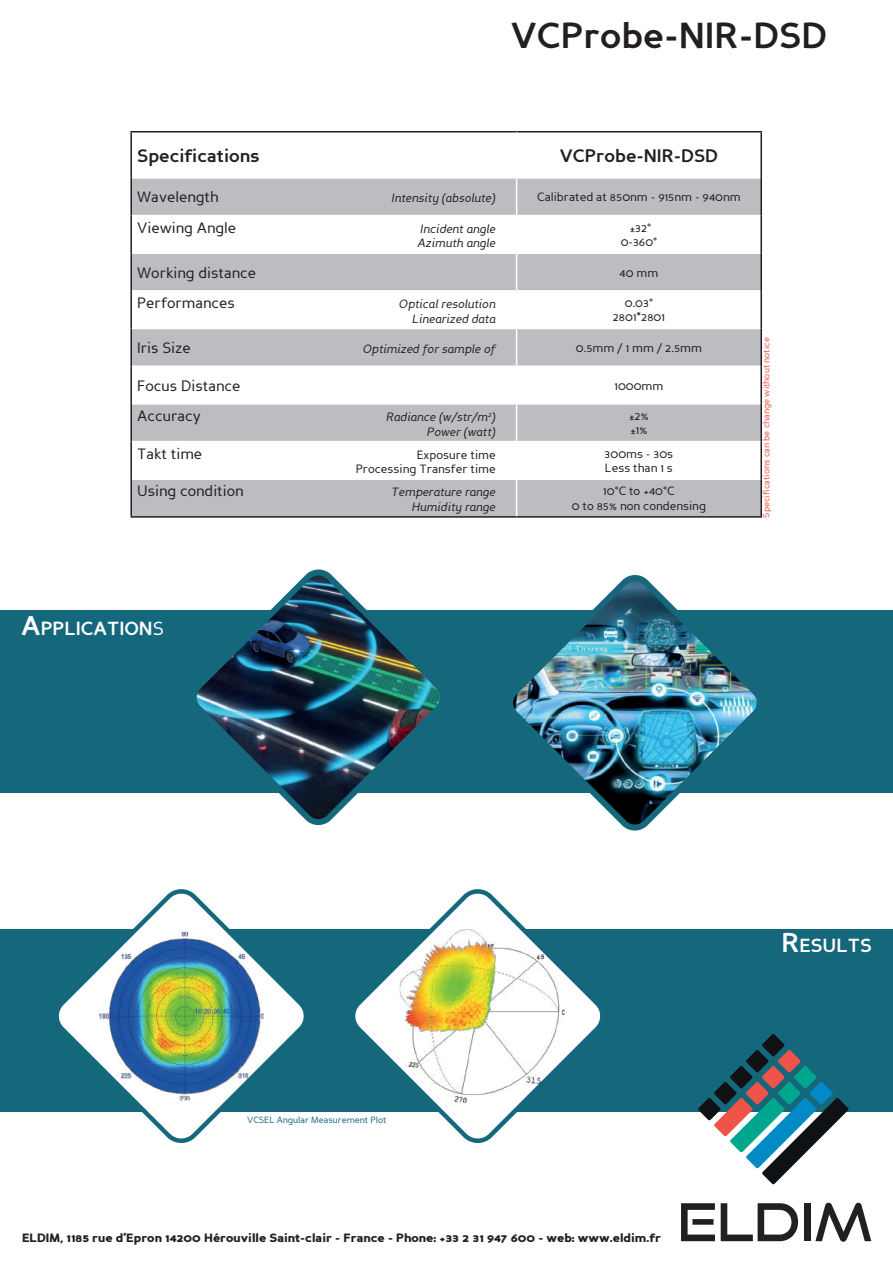
<style>
.page{position:relative;width:893px;height:1263px;background:#fff}
.page>*{position:absolute;margin:0;border:0;box-sizing:border-box;transform-origin:0 0}
.t1{font:700 36px "Perspective Sans";color:#231f20}
.t2{font:700 18.9px "Perspective Sans";color:#fff}
.t3{font:700 18px "Perspective Sans";color:#231f20}
.t4{font:15px "Perspective Sans";color:#231f20}
.t5{font:12px/14.4px "Perspective Sans";color:#231f20;text-align:center}
.t6{font:italic 12px/14.4px "Perspective Sans";color:#231f20;text-align:right}
.t7{font:900 12px "Perspective Sans";color:#231f20}
.t8{font:9px "Perspective Sans";color:#f05246}
.t9{font:9px "Perspective Sans";color:#15687c}
.s1{font-size:27px}
.s2{font-weight:400}
</style>
<div class="page">
<div style="left:0;top:610px;width:893px;height:183px;background:#15687c"></div>
<div style="left:0;top:929px;width:893px;height:183px;background:#15687c"></div>
<svg style="left:132px;top:132px;width:628px;height:1px"></svg>
<div style="left:132px;top:179px;width:628px;height:337px;background:#bcbdc0"></div>
<svg style="left:132px;top:216px;width:628px;height:262px"></svg>
<hr style="left:132px;top:215px;width:385px;height:1px;background:#fff">
<hr style="left:517px;top:215px;width:243px;height:1px;background:#fff">
<hr style="left:132px;top:252px;width:385px;height:2px;background:#fff">
<hr style="left:517px;top:252px;width:243px;height:2px;background:#fff">
<hr style="left:132px;top:290px;width:385px;height:2px;background:#fff">
<hr style="left:517px;top:290px;width:243px;height:2px;background:#fff">
<hr style="left:132px;top:328px;width:385px;height:1px;background:#fff">
<hr style="left:517px;top:328px;width:243px;height:1px;background:#fff">
<hr style="left:132px;top:365px;width:385px;height:2px;background:#fff">
<hr style="left:517px;top:365px;width:243px;height:2px;background:#fff">
<hr style="left:132px;top:403px;width:385px;height:2px;background:#fff">
<hr style="left:517px;top:403px;width:243px;height:2px;background:#fff">
<hr style="left:132px;top:441px;width:385px;height:1px;background:#fff">
<hr style="left:517px;top:441px;width:243px;height:1px;background:#fff">
<hr style="left:132px;top:478px;width:385px;height:2px;background:#fff">
<hr style="left:517px;top:478px;width:243px;height:2px;background:#fff">
<hr style="left:130px;top:131px;width:387px;height:1px;background:#231f20">
<hr style="left:130px;top:132px;width:2px;height:46px;background:#231f20">
<hr style="left:517px;top:131px;width:245px;height:1px;background:#231f20">
<hr style="left:760px;top:132px;width:2px;height:46px;background:#231f20">
<hr style="left:130px;top:178px;width:2px;height:38px;background:#231f20">
<hr style="left:760px;top:178px;width:2px;height:38px;background:#231f20">
<hr style="left:130px;top:216px;width:2px;height:37px;background:#231f20">
<hr style="left:760px;top:216px;width:2px;height:37px;background:#231f20">
<hr style="left:130px;top:253px;width:2px;height:38px;background:#231f20">
<hr style="left:760px;top:253px;width:2px;height:38px;background:#231f20">
<hr style="left:130px;top:291px;width:2px;height:38px;background:#231f20">
<hr style="left:760px;top:291px;width:2px;height:38px;background:#231f20">
<hr style="left:130px;top:329px;width:2px;height:37px;background:#231f20">
<hr style="left:760px;top:329px;width:2px;height:37px;background:#231f20">
<hr style="left:130px;top:366px;width:2px;height:38px;background:#231f20">
<hr style="left:760px;top:366px;width:2px;height:38px;background:#231f20">
<hr style="left:130px;top:404px;width:2px;height:38px;background:#231f20">
<hr style="left:760px;top:404px;width:2px;height:38px;background:#231f20">
<hr style="left:130px;top:442px;width:2px;height:37px;background:#231f20">
<hr style="left:760px;top:442px;width:2px;height:37px;background:#231f20">
<hr style="left:130px;top:479px;width:2px;height:37px;background:#231f20">
<hr style="left:760px;top:479px;width:2px;height:37px;background:#231f20">
<hr style="left:130px;top:516px;width:387px;height:2px;background:#231f20">
<hr style="left:517px;top:516px;width:245px;height:2px;background:#231f20">
<hr style="left:516px;top:132px;width:1px;height:45px;background:#fff">
<hr style="left:516px;top:179px;width:1px;height:36px;background:#fff">
<hr style="left:516px;top:216px;width:1px;height:36px;background:#fff">
<hr style="left:516px;top:254px;width:1px;height:36px;background:#fff">
<hr style="left:516px;top:292px;width:1px;height:36px;background:#fff">
<hr style="left:516px;top:329px;width:1px;height:36px;background:#fff">
<hr style="left:516px;top:367px;width:1px;height:36px;background:#fff">
<hr style="left:516px;top:405px;width:1px;height:36px;background:#fff">
<hr style="left:516px;top:442px;width:1px;height:36px;background:#fff">
<hr style="left:516px;top:480px;width:1px;height:36px;background:#fff">
<svg style="left:681px;top:1203px;width:34px;height:38px"></svg>
<svg style="left:721px;top:1203px;width:77px;height:38px"></svg>
<div style="left:804px;top:1203px;width:6px;height:38px;background:#231f20"></div>
<svg style="left:815px;top:1203px;width:56px;height:39px"></svg>
<svg style="left:698px;top:1034px;width:151px;height:150px"></svg>
<svg style="left:58px;top:890px;width:246px;height:253px"></svg>
<svg style="left:355px;top:890px;width:246px;height:253px"></svg>
<img style="left:99px;top:932px;width:165px;height:168px">
<img style="left:400px;top:929px;width:165px;height:174px">
<img style="left:196px;top:569px;width:244px;height:256px">
<img style="left:513px;top:575px;width:244px;height:256px">
<h1 class="t1" style="left:511px;top:14px;width:318px">VCProbe-NIR-DSD</h1>
<h3 class="t3" style="left:137px;top:145px;width:124px">Specifications</h3>
<h3 class="t3" style="left:560px;top:145px;width:160px">VCProbe-NIR-DSD</h3>
<p class="t4" style="left:137px;top:188px;width:83px">Wavelength</p>
<p class="t6" style="left:392px;top:191px;width:105px">Intensity (absolute)</p>
<p class="t5" style="left:537px;top:190px;width:205px">Calibrated at 850nm - 915nm - 940nm</p>
<p class="t4" style="left:137px;top:219px;width:101px">Viewing Angle</p>
<p class="t6" style="left:418px;top:222px;width:79px;text-align:left">Incident angle<br>Azimuth angle</p>
<p class="t5" style="left:621px;top:220px;width:38px">±32°<br>0-360°</p>
<p class="t4" style="left:137px;top:264px;width:121px">Working distance</p>
<p class="t5" style="left:620px;top:265px;width:40px">40 mm</p>
<p class="t4" style="left:137px;top:294px;width:99px">Performances</p>
<p class="t6" style="left:399px;top:297px;width:98px">Optical resolution<br>Linearized data</p>
<p class="t5" style="left:613px;top:296px;width:54px">0.03°<br>2801*2801</p>
<p class="t4" style="left:137px;top:339px;width:55px">Iris Size</p>
<p class="t6" style="left:363px;top:342px;width:134px">Optimized for sample of</p>
<p class="t5" style="left:576px;top:341px;width:128px">0.5mm / 1 mm / 2.5mm</p>
<p class="t4" style="left:137px;top:377px;width:105px">Focus Distance</p>
<p class="t5" style="left:614px;top:378px;width:50px">1000mm</p>
<p class="t4" style="left:137px;top:407px;width:65px">Accuracy</p>
<p class="t6" style="left:387px;top:410px;width:111px">Radiance (w/str/m<sup>2</sup>)<br>Power (watt)</p>
<p class="t5" style="left:629px;top:409px;width:21px;text-align:left">±2% ±1%</p>
<p class="t4" style="left:137px;top:445px;width:67px">Takt time</p>
<p class="t5" style="left:356px;top:448px;width:141px;text-align:right">Exposure time<br>Processing Transfer time</p>
<p class="t5" style="left:605px;top:446px;width:70px;text-align:left">300ms - 30s<br>Less than 1 s</p>
<p class="t4" style="left:137px;top:483px;width:108px">Using condition</p>
<p class="t6" style="left:391px;top:485px;width:106px">Temperature range<br>Humidity range</p>
<p class="t5" style="left:572px;top:484px;width:136px">10°C to +40°C<br>0 to 85% non condensing</p>
<p class="t8" style="left:761px;top:518px;width:182px;rotate:-90deg">Specifications can be change without notice</p>
<h2 class="t2" style="left:21px;top:617px;width:144px"><span class="s1">A</span>PPLICATION<span class="s2">s</span></h2>
<p class="t9" style="left:247px;top:1115px;width:141px">VCSEL Angular Measurement Plot</p>
<p class="t7" style="left:22px;top:1230px;width:640px">ELDIM, 1185 rue d’Epron 14200 Hérouville Saint-clair - France - Phone: +33 2 31 947 600 - web: www.eldim.fr</p>
<h2 class="t2" style="left:781px;top:934px;width:92px"><span class="s1">R</span> ESULTS</h2>
</div>
